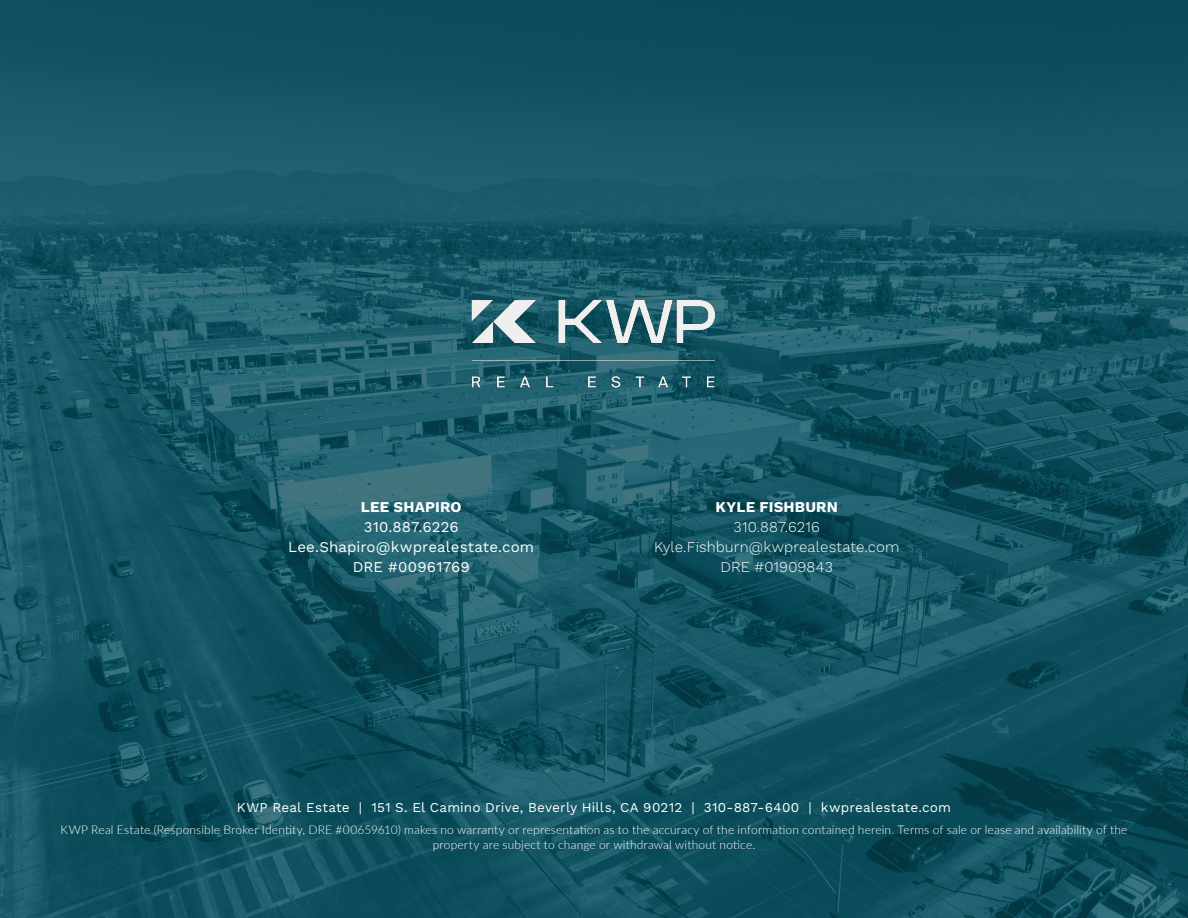
<style>
.page{position:relative;width:1188px;height:918px;background:#fff}
.page>*{position:absolute;margin:0;border:0;box-sizing:border-box;transform-origin:0 0}
.t1{font:300 15px/20px "Work Sans";letter-spacing:.01em;color:#fff;text-align:center}
.t2{font:15px/20px "Work Sans";letter-spacing:.01em;color:#fff;text-align:center}
.t3{font:700 15px "Work Sans";letter-spacing:.01em;color:#fff}
.t4{font:13.5px "Work Sans";letter-spacing:.015em;color:#fff}
.t5{font:300 12px/15px "Lato";letter-spacing:.015em;color:#fff;text-align:center}
.s1{font-weight:700}
</style>
<div class="page">
<img style="left:0;top:0;width:1188px;height:918px">
<img style="left:471px;top:300px;width:243px;height:88px">
<p class="t3" style="left:361px;top:498px;width:102px">LEE SHAPIRO</p>
<p class="t2" style="left:288px;top:518px;width:247px">310.887.6226<br>Lee.Shapiro@kwprealestate.com<br>DRE #00961769</p>
<p class="t1" style="left:654px;top:498px;width:247px"><span class="s1">KYLE FISHBURN<br></span>310.887.6216<br>Kyle.Fishburn@kwprealestate.com<br>DRE #01909843</p>
<p class="t4" style="left:237px;top:800px;width:716px">KWP Real Estate | 151 S. El Camino Drive, Beverly Hills, CA 90212 | 310-887-6400 | kwprealestate.com</p>
<p class="t5" style="left:60px;top:822px;width:1069px">KWP Real Estate (Responsible Broker Identity, DRE #00659610) makes no warranty or representation as to the accuracy of the information contained herein. Terms of sale or lease and availability of the property are subject to change or withdrawal without notice.</p>
</div>
